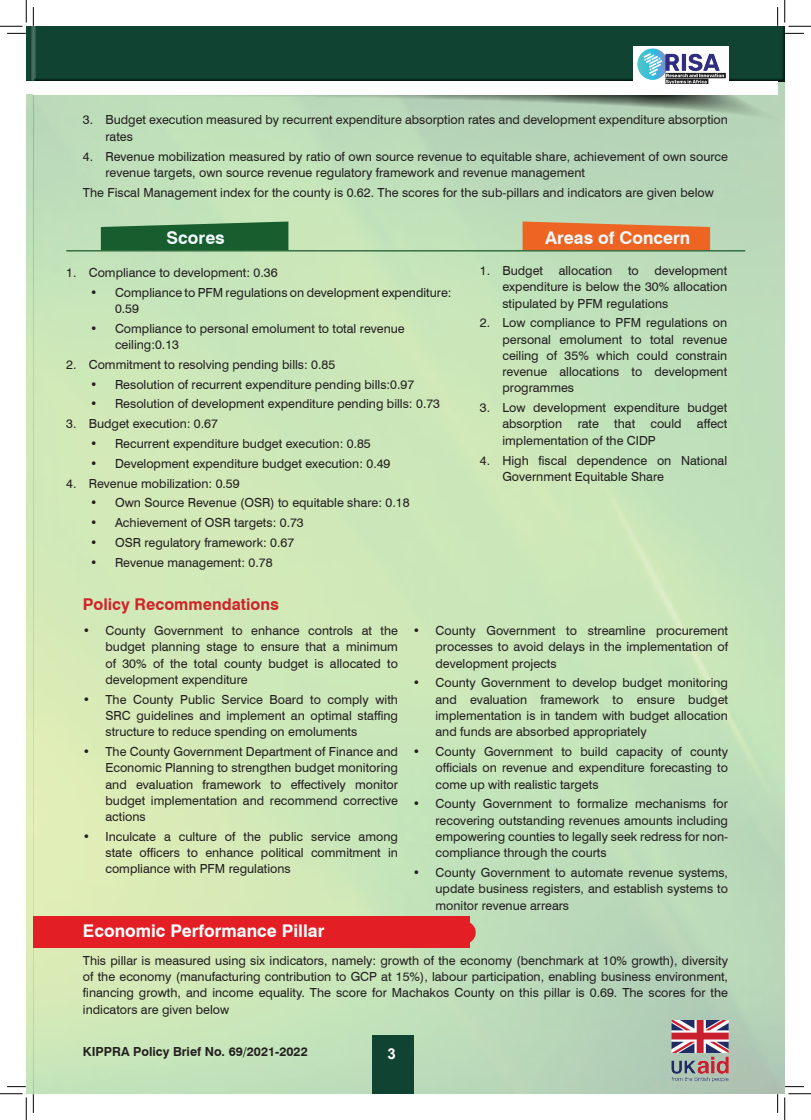
<style>
.page{position:relative;width:811px;height:1120px;background:#fff}
.page>*{position:absolute;margin:0;border:0;box-sizing:border-box;transform-origin:0 0}
.t1{font:700 17.5px "Swiss 721 BT";color:#fff}
.t2{font:700 17.5px "Swiss 721 BT";color:#f0f9fb}
.t3{font:700 16.25px "Swiss 721 BT";color:#d1232a}
.t4{font:700 15px "Arial";color:#fff}
.t5{font:12.5px/16.2px "Swiss 721 BT";color:#231f20;text-align:justify}
.t6{font:700 12.5px "Swiss 721 BT";color:#231f20}
</style>
<div class="page">
<img style="left:26px;top:128px;width:759px;height:965px">
<svg style="left:33px;top:84px;width:752px;height:44px;background:#b0ceb0"></svg>
<div style="left:33px;top:26px;width:752px;height:58px;background:#104331"></div>
<div style="left:33px;top:82px;width:744px;height:10px;background:#fff"></div>
<svg style="left:26px;top:94px;width:7px;height:35px"></svg>
<div style="left:26px;top:26px;width:8px;height:59px;background:#231f20;opacity:.75"></div>
<div style="left:26px;top:82px;width:7px;height:10px;background:#fff"></div>
<div style="left:372px;top:1034px;width:42px;height:59px;background:#104331"></div>
<img style="left:670px;top:1019px;width:59px;height:66px">
<div style="left:633px;top:46px;width:95px;height:41px;background:#fff"></div>
<img style="left:637px;top:48px;width:89px;height:36px">
<svg style="left:101px;top:221px;width:187px;height:29px;background:#2b6b3d"></svg>
<svg style="left:522px;top:221px;width:188px;height:29px;background:#e87133"></svg>
<hr style="left:66px;top:250px;width:679px;height:1px;background:#195a2d">
<div style="left:33px;top:916px;width:436px;height:31px;background:#e31f25"></div>
<div style="left:454px;top:921px;width:22px;height:22px;background:#e31f25;border-radius:50%"></div>
<div style="left:33px;top:84px;width:744px;height:11px;background:#fff"></div>
<svg style="left:7px;top:33px;width:19px;height:1px"></svg>
<svg style="left:785px;top:33px;width:19px;height:1px"></svg>
<svg style="left:33px;top:7px;width:1px;height:19px"></svg>
<svg style="left:33px;top:1093px;width:1px;height:19px"></svg>
<svg style="left:777px;top:7px;width:1px;height:19px"></svg>
<svg style="left:777px;top:1093px;width:1px;height:19px"></svg>
<svg style="left:0;top:0;width:27px;height:27px"></svg>
<svg style="left:0;top:1093px;width:27px;height:26px"></svg>
<svg style="left:784px;top:0;width:27px;height:27px"></svg>
<svg style="left:784px;top:1093px;width:27px;height:26px"></svg>
<p class="t5" style="left:105px;top:111px;width:624px;text-indent:-22px">3. Budget execution measured by recurrent expenditure absorption rates and development expenditure absorption rates</p>
<p class="t5" style="left:105px;top:147px;width:624px;text-indent:-22px">4. Revenue mobilization measured by ratio of own source revenue to equitable share, achievement of own source revenue targets, own source revenue regulatory framework and revenue management</p>
<p class="t5" style="left:83px;top:183px;width:632px">The Fiscal Management index for the county is 0.62. The scores for the sub-pillars and indicators are given below</p>
<h1 class="t2" style="left:167px;top:227px;width:60px">Scores</h1>
<h1 class="t2" style="left:545px;top:227px;width:147px">Areas of Concern</h1>
<p class="t5" style="left:480px;top:262px;width:65px">1. Budget</p>
<p class="t5" style="left:559px;top:262px;width:55px">allocation</p>
<p class="t5" style="left:628px;top:262px;width:12px">to</p>
<p class="t5" style="left:502px;top:262px;width:226px;text-indent:152px">development expenditure is below the 30% allocation stipulated by PFM regulations</p>
<p class="t5" style="left:502px;top:314px;width:226px;text-indent:-22px">2. Low compliance to PFM regulations on personal emolument to total revenue ceiling of 35% which could constrain revenue allocations to development programmes</p>
<p class="t5" style="left:502px;top:399px;width:226px;text-indent:-22px">3. Low development expenditure budget absorption rate that could affect implementation of the CIDP</p>
<p class="t5" style="left:502px;top:451px;width:226px;text-indent:-22px">4. High fiscal dependence on National<br>Government Equitable Share</p>
<p class="t5" style="left:66px;top:264px;width:213px">1. Compliance to development: 0.36</p>
<p class="t5" style="left:115px;top:283px;width:338px;text-indent:-25px">• Compliance to PFM regulations on development expenditure:<br>0.59</p>
<p class="t5" style="left:115px;top:319px;width:291px;text-indent:-25px">• Compliance to personal emolument to total revenue ceiling:0.13</p>
<p class="t5" style="left:66px;top:355px;width:271px">2. Commitment to resolving pending bills: 0.85</p>
<p class="t5" style="left:90px;top:375px;width:326px">• Resolution of recurrent expenditure pending bills:0.97</p>
<p class="t5" style="left:90px;top:395px;width:352px">• Resolution of development expenditure pending bills: 0.73</p>
<p class="t5" style="left:66px;top:415px;width:153px">3. Budget execution: 0.67</p>
<p class="t5" style="left:90px;top:435px;width:282px">• Recurrent expenditure budget execution: 0.85</p>
<p class="t5" style="left:90px;top:454px;width:302px">• Development expenditure budget execution: 0.49</p>
<p class="t5" style="left:66px;top:474px;width:175px">4. Revenue mobilization: 0.59</p>
<p class="t5" style="left:90px;top:494px;width:321px">• Own Source Revenue (OSR) to equitable share: 0.18</p>
<p class="t5" style="left:90px;top:514px;width:215px">• Achievement of OSR targets: 0.73</p>
<p class="t5" style="left:90px;top:533px;width:206px">• OSR regulatory framework: 0.67</p>
<p class="t5" style="left:90px;top:554px;width:184px">• Revenue management: 0.78</p>
<h2 class="t3" style="left:83px;top:593px;width:197px">Policy Recommendations</h2>
<p class="t5" style="left:105px;top:622px;width:294px;text-indent:-22px">• County Government to enhance controls at the budget planning stage to ensure that a minimum of 30% of the total county budget is allocated to development expenditure</p>
<p class="t5" style="left:105px;top:690px;width:294px;text-indent:-22px">• The County Public Service Board to comply with SRC guidelines and implement an optimal staffing structure to reduce spending on emoluments</p>
<p class="t5" style="left:105px;top:742px;width:294px;text-indent:-22px">• The County Government Department of Finance and Economic Planning to strengthen budget monitoring and evaluation framework to effectively monitor budget implementation and recommend corrective actions</p>
<p class="t5" style="left:105px;top:827px;width:294px;text-indent:-22px">• Inculcate a culture of the public service among state officers to enhance political commitment in compliance with PFM regulations</p>
<p class="t5" style="left:435px;top:622px;width:294px;text-indent:-22px">• County Government to streamline procurement processes to avoid delays in the implementation of development projects</p>
<p class="t5" style="left:435px;top:674px;width:294px;text-indent:-22px">• County Government to develop budget monitoring and evaluation framework to ensure budget implementation is in tandem with budget allocation and funds are absorbed appropriately</p>
<p class="t5" style="left:435px;top:742px;width:294px;text-indent:-22px">• County Government to build capacity of county officials on revenue and expenditure forecasting to come up with realistic targets</p>
<p class="t5" style="left:435px;top:795px;width:294px;text-indent:-22px">• County Government to formalize mechanisms for recovering outstanding revenues amounts including empowering counties to legally seek redress for non&shy;compliance through the courts</p>
<p class="t5" style="left:435px;top:863px;width:294px;text-indent:-22px">• County Government to automate revenue systems, update business registers, and establish systems to monitor revenue arrears</p>
<h1 class="t1" style="left:83px;top:919px;width:243px">Economic Performance Pillar</h1>
<p class="t5" style="left:83px;top:951px;width:646px">This pillar is measured using six indicators, namely: growth of the economy (benchmark at 10% growth), diversity of the economy (manufacturing contribution to GCP at 15%), labour participation, enabling business environment, financing growth, and income equality. The score for Machakos County on this pillar is 0.69. The scores for the indicators are given below</p>
<p class="t6" style="left:83px;top:1043px;width:226px">KIPPRA Policy Brief No. 69/2021-2022</p>
<p class="t4" style="left:387px;top:1043px;width:10px">3</p>
</div>
